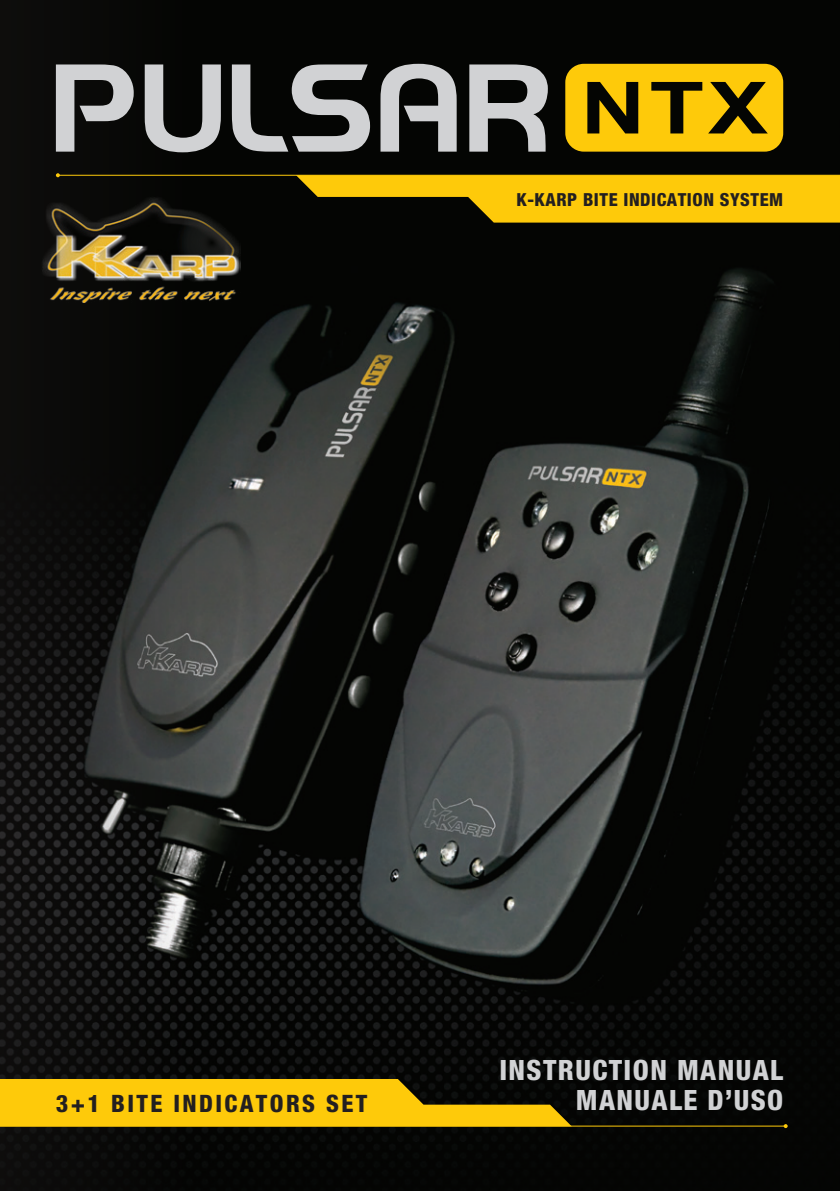
<style>
.page{position:relative;width:840px;height:1191px;background:#fff}
.page>*{position:absolute;margin:0;border:0;box-sizing:border-box;transform-origin:0 0}
.t1{font:800 condensed 28px/30px "Helvetica Neue";letter-spacing:.05em;color:#d1d2d4;text-align:right}
.t2{font:800 condensed 24px "Helvetica Neue";letter-spacing:.1em;color:#231f20}
.t3{font:800 condensed 18px "Helvetica Neue";letter-spacing:.03em;color:#231f20}
</style>
<div class="page">
<img style="left:0;top:0;width:839px;height:1191px">
<hr style="left:0;top:1125px;width:785px;height:1px;background:#feca0a">
<svg style="left:783px;top:1124px;width:4px;height:4px"></svg>
<hr style="left:58px;top:175px;width:781px;height:1px;background:#feca0a">
<svg style="left:56px;top:173px;width:4px;height:4px"></svg>
<svg style="left:469px;top:64px;width:78px;height:88px;background:#858687"></svg>
<svg style="left:56px;top:64px;width:78px;height:88px;background:#717172"></svg>
<svg style="left:145px;top:64px;width:76px;height:88px;background:#6f7070"></svg>
<svg style="left:232px;top:64px;width:138px;height:88px;background:#696a69"></svg>
<svg style="left:380px;top:64px;width:76px;height:88px;background:#7d7e7f"></svg>
<svg style="left:565px;top:64px;width:217px;height:88px;background:#c29b08"></svg>
<svg style="left:0;top:1079px;width:571px;height:47px;background:#d6aa09"></svg>
<svg style="left:296px;top:175px;width:543px;height:48px;background:#cba208"></svg>
<img style="left:42px;top:196px;width:198px;height:106px">
<p class="t3" style="left:516px;top:189px;width:268px">K-KARP BITE INDICATION SYSTEM</p>
<p class="t2" style="left:56px;top:1089px;width:313px">3+1 BITE INDICATORS SET</p>
<p class="t1" style="left:499px;top:1055px;width:285px">INSTRUCTION MANUAL<br>MANUALE D’USO</p>
</div>
